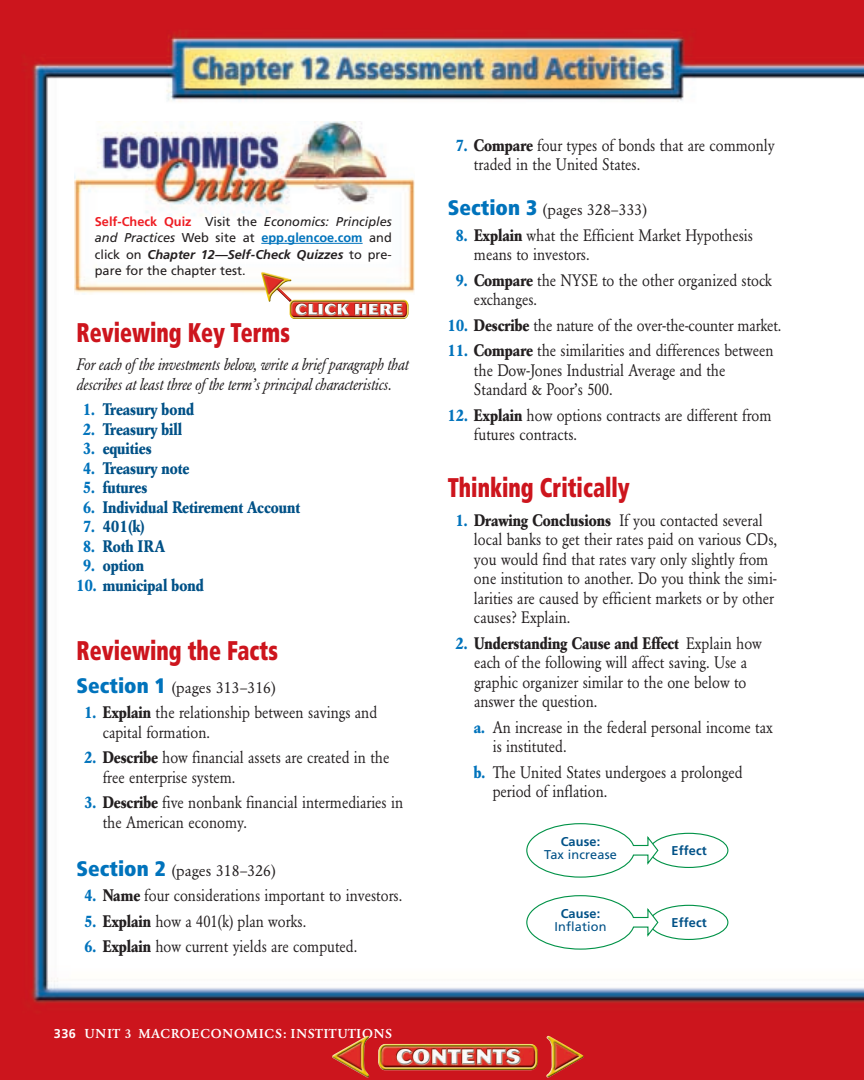
<style>
.page{position:relative;width:864px;height:1080px;background:#fff}
.page>*{position:absolute;margin:0;border:0;box-sizing:border-box;transform-origin:0 0}
.t1{font:900 condensed 27px "Frutiger";color:#cd151d;scale:.8 1}
.t2{font:16.5px/19.5px "Garamond BE";color:#231f20;scale:.88 1}
.t3{font:700 16.5px "Garamond BE";color:#005187;scale:.9 1}
.t4{font:italic 16.5px/19.5px "Garamond BE";letter-spacing:-.01em;color:#231f20;scale:.9 1}
.t5{font:15.75px "Garamond BE";color:#231f20}
.t6{font:12.75px/16.5px "Frutiger";color:#231f20;text-align:justify}
.t7{font:500 12.75px "Garamond BE";letter-spacing:.065em;color:#fff}
.t8{font:12.75px/13.5px "Frutiger";letter-spacing:.01em;color:#005187;text-align:center}
.t9{font:700 12.75px "Frutiger";letter-spacing:.01em;color:#005187}
.s1{font-weight:700;color:#ee1d23}
.s2{font-style:italic}
.s3{font-weight:700;color:#0073bc}
.s4{font-weight:700;font-style:italic}
.s5{color:#0073bc}
.s6{font-family:"Frutiger";font-weight:900;font-stretch:condensed;font-size:21px;color:#0073bc}
.s7{font-weight:700}
.s8{font-family:"Frutiger";font-weight:700}
</style>
<div class="page">
<img style="left:0;top:0;width:864px;height:1079px">
<img style="left:75px;top:122px;width:340px;height:172px">
<hr style="left:261px;top:243px;width:102px;height:1px;background:#0073bc">
<div style="left:522px;top:808px;width:210px;height:146px;background:#fff"></div>
<svg style="left:526px;top:895px;width:203px;height:55px"></svg>
<svg style="left:526px;top:823px;width:203px;height:55px"></svg>
<img style="left:332px;top:1035px;width:252px;height:43px">
<img style="left:261px;top:272px;width:148px;height:47px">
<p class="t6" style="left:95px;top:214px;width:299px"><span class="s1">Self-Check Quiz</span> Visit the <span class="s2">Economics: Principles and Practices</span> Web site at <span class="s3">epp.glencoe.com</span> and click on <span class="s4">Chapter 12—Self-Check Quizzes</span> to pre&shy;pare for the chapter test.</p>
<p class="t1" style="left:76px;top:321px;width:268px">Reviewing Key Terms</p>
<p class="t4" style="left:76px;top:356px;width:371px">For each of the investments below, write a brief paragraph that describes at least three of the term’s principal characteristics.</p>
<p class="t3" style="left:83px;top:403px;width:125px"><span class="s5">1.</span> Treasury bond</p>
<p class="t3" style="left:83px;top:422px;width:112px"><span class="s5">2.</span> Treasury bill</p>
<p class="t3" style="left:83px;top:442px;width:78px"><span class="s5">3.</span> equities</p>
<p class="t3" style="left:83px;top:461px;width:120px"><span class="s5">4.</span> Treasury note</p>
<p class="t3" style="left:83px;top:481px;width:73px"><span class="s5">5.</span> futures</p>
<p class="t3" style="left:83px;top:500px;width:243px"><span class="s5">6.</span> Individual Retirement Account</p>
<p class="t3" style="left:83px;top:520px;width:70px"><span class="s5">7.</span> 401(k)</p>
<p class="t3" style="left:83px;top:539px;width:93px"><span class="s5">8.</span> Roth IRA</p>
<p class="t3" style="left:83px;top:559px;width:69px"><span class="s5">9.</span> option</p>
<p class="t3" style="left:76px;top:578px;width:143px"><span class="s5">10.</span> municipal bond</p>
<p class="t1" style="left:76px;top:639px;width:253px">Reviewing the Facts</p>
<p class="t5" style="left:76px;top:681px;width:201px"><span class="s6">Section 1</span> (pages 313–316)</p>
<p class="t2" style="left:103px;top:704px;width:314px;text-indent:-18px"><span class="s3">1.</span> <span class="s7">Explain</span> the relationship between savings and capital formation.</p>
<p class="t2" style="left:103px;top:749px;width:327px;text-indent:-18px"><span class="s3">2.</span> <span class="s7">Describe</span> how financial assets are created in the free enterprise system.</p>
<p class="t2" style="left:103px;top:794px;width:343px;text-indent:-18px"><span class="s3">3.</span> <span class="s7">Describe</span> five nonbank financial intermediaries in the American economy.</p>
<p class="t5" style="left:76px;top:864px;width:201px"><span class="s6">Section 2</span> (pages 318–326)</p>
<p class="t2" style="left:85px;top:887px;width:363px"><span class="s3">4.</span> <span class="s7">Name</span> four considerations important to investors.</p>
<p class="t2" style="left:85px;top:913px;width:254px"><span class="s3">5.</span> <span class="s7">Explain</span> how a 401(k) plan works.</p>
<p class="t2" style="left:85px;top:938px;width:312px"><span class="s3">6.</span> <span class="s7">Explain</span> how current yields are computed.</p>
<p class="t7" style="left:54px;top:1029px;width:340px"><span class="s8">336</span> UNIT 3 MACROECONOMICS: INSTITUTIONS</p>
<p class="t2" style="left:474px;top:137px;width:343px;text-indent:-18px"><span class="s3">7.</span> <span class="s7">Compare</span> four types of bonds that are commonly traded in the United States.</p>
<p class="t5" style="left:448px;top:203px;width:201px"><span class="s6">Section 3</span> (pages 328–333)</p>
<p class="t2" style="left:474px;top:227px;width:318px;text-indent:-18px"><span class="s3">8.</span> <span class="s7">Explain</span> what the Efficient Market Hypothesis means to investors.</p>
<p class="t2" style="left:474px;top:272px;width:340px;text-indent:-18px"><span class="s3">9.</span> <span class="s7">Compare</span> the NYSE to the other organized stock exchanges.</p>
<p class="t2" style="left:448px;top:317px;width:381px"><span class="s3">10.</span> <span class="s7">Describe</span> the nature of the over-the-counter market.</p>
<p class="t2" style="left:474px;top:342px;width:342px;text-indent:-26px"><span class="s3">11.</span> <span class="s7">Compare</span> the similarities and differences between the Dow-Jones Industrial Average and the<br>Standard &amp; Poor’s 500.</p>
<p class="t2" style="left:474px;top:407px;width:340px;text-indent:-26px"><span class="s3">12.</span> <span class="s7">Explain</span> how options contracts are different from futures contracts.</p>
<p class="t1" style="left:448px;top:477px;width:229px">Thinking Critically</p>
<p class="t2" style="left:474px;top:512px;width:346px;text-indent:-18px"><span class="s3">1.</span> <span class="s7">Drawing Conclusions</span> If you contacted several local banks to get their rates paid on various CDs, you would find that rates vary only slightly from one institution to another. Do you think the simi&shy;larities are caused by efficient markets or by other causes? Explain.</p>
<p class="t2" style="left:474px;top:635px;width:329px;text-indent:-18px"><span class="s3">2.</span> <span class="s7">Understanding Cause and Effect</span> Explain how each of the following will affect saving. Use a graphic organizer similar to the one below to answer the question.</p>
<p class="t2" style="left:493px;top:719px;width:320px;text-indent:-19px"><span class="s3">a.</span> An increase in the federal personal income tax is instituted.</p>
<p class="t2" style="left:493px;top:764px;width:286px;text-indent:-19px"><span class="s3">b.</span> The United States undergoes a prolonged period of inflation.</p>
<p class="t8" style="left:544px;top:835px;width:74px"><span class="s7">Cause:<br></span>Tax increase</p>
<p class="t8" style="left:554px;top:907px;width:54px"><span class="s7">Cause:<br></span>Inflation</p>
<p class="t9" style="left:672px;top:845px;width:37px">Effect</p>
<p class="t9" style="left:672px;top:917px;width:37px">Effect</p>
</div>
